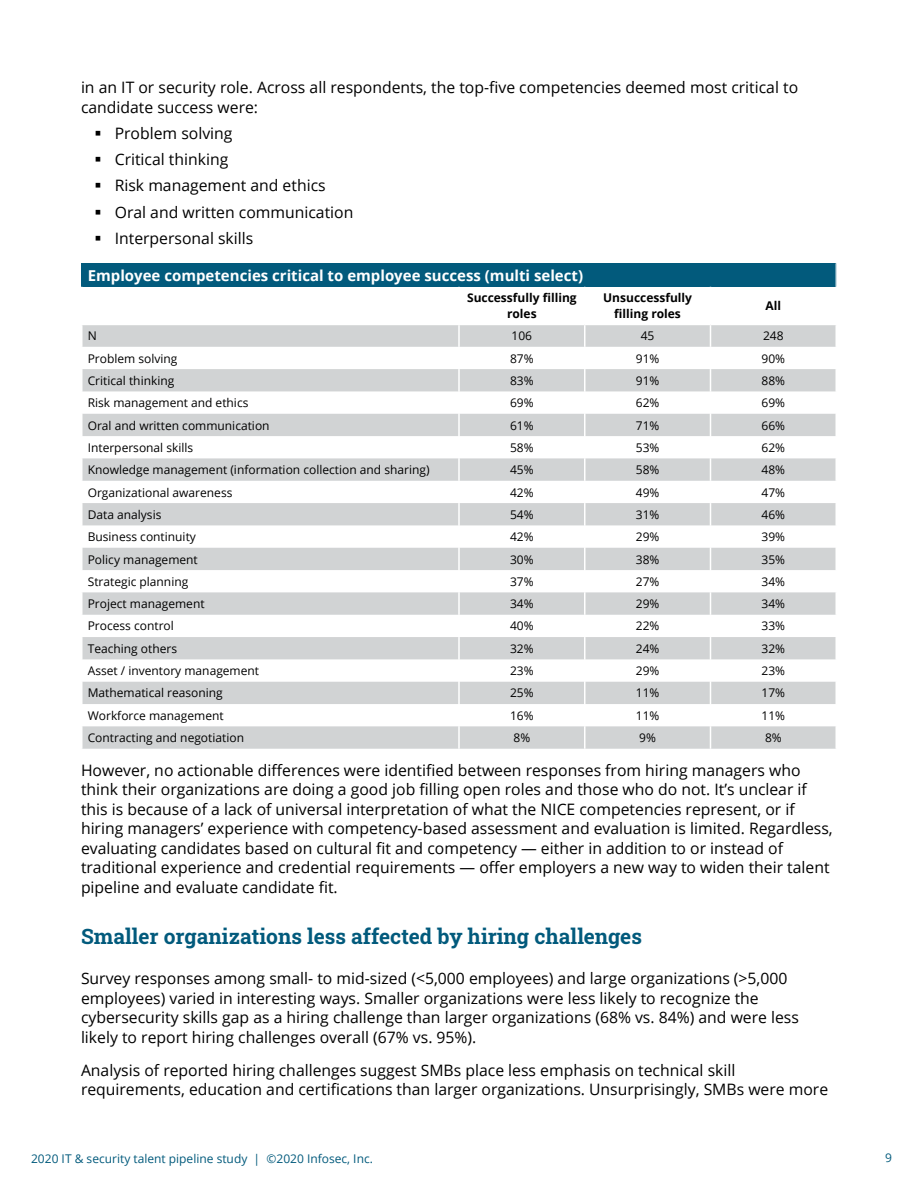
<style>
.page{position:relative;width:918px;height:1188px;background:#fff}
.page>*{position:absolute;margin:0;border:0;box-sizing:border-box;transform-origin:0 0}
.t1{font:21px "Roboto Slab";color:#025a7c}
.body{font:15.75px/19.5px "Open Sans";color:#000}
.table_header{font:700 15px "Open Sans";color:#fff}
.table_copy{font:12px "Open Sans";color:#000}
.t2{font:12px "Open Sans";color:#025a7c}
.table_copy-2{font:700 12px/16.5px "Open Sans";color:#000;text-align:center}
</style>
<div class="page">
<div style="left:82px;top:263px;width:754px;height:24px;background:#025a7c"></div>
<svg style="left:82px;top:325px;width:754px;height:424px;fill:#d5d6d7"></svg>
<svg style="left:836px;top:263px;width:1px;height:24px"></svg>
<hr style="left:458px;top:325px;width:2px;height:22px;background:#fff">
<hr style="left:458px;top:347px;width:2px;height:22px;background:#fff">
<hr style="left:458px;top:369px;width:2px;height:22px;background:#fff">
<hr style="left:458px;top:391px;width:2px;height:23px;background:#fff">
<hr style="left:458px;top:414px;width:2px;height:22px;background:#fff">
<hr style="left:458px;top:436px;width:2px;height:22px;background:#fff">
<hr style="left:458px;top:458px;width:2px;height:23px;background:#fff">
<hr style="left:458px;top:481px;width:2px;height:22px;background:#fff">
<hr style="left:458px;top:503px;width:2px;height:22px;background:#fff">
<hr style="left:458px;top:525px;width:2px;height:23px;background:#fff">
<hr style="left:458px;top:548px;width:2px;height:22px;background:#fff">
<hr style="left:458px;top:570px;width:2px;height:22px;background:#fff">
<hr style="left:458px;top:592px;width:2px;height:23px;background:#fff">
<hr style="left:458px;top:615px;width:2px;height:22px;background:#fff">
<hr style="left:458px;top:637px;width:2px;height:22px;background:#fff">
<hr style="left:458px;top:659px;width:2px;height:23px;background:#fff">
<hr style="left:458px;top:682px;width:2px;height:22px;background:#fff">
<hr style="left:458px;top:704px;width:2px;height:22px;background:#fff">
<hr style="left:458px;top:726px;width:2px;height:23px;background:#fff">
<svg style="left:584px;top:325px;width:1px;height:424px"></svg>
<svg style="left:710px;top:325px;width:1px;height:424px"></svg>
<p class="body" style="left:81px;top:77px;width:719px">in an IT or security role. Across all respondents, the top-five competencies deemed most critical to candidate success were:</p>
<p class="body" style="left:115px;top:123px;width:119px">Problem solving</p>
<p class="body" style="left:115px;top:149px;width:115px">Critical thinking</p>
<p class="body" style="left:115px;top:175px;width:212px">Risk management and ethics</p>
<p class="body" style="left:115px;top:202px;width:240px">Oral and written communication</p>
<p class="body" style="left:115px;top:228px;width:140px">Interpersonal skills</p>
<p class="table_header" style="left:88px;top:265px;width:497px">Employee competencies critical to employee success (multi select)</p>
<p class="table_copy-2" style="left:467px;top:289px;width:111px">Successfully filling roles</p>
<p class="table_copy-2" style="left:603px;top:289px;width:90px">Unsuccessfully filling roles</p>
<p class="table_copy-2" style="left:766px;top:297px;width:17px">All</p>
<p class="table_copy" style="left:88px;top:328px;width:11px">N</p>
<p class="table_copy" style="left:512px;top:328px;width:22px">106</p>
<p class="table_copy" style="left:641px;top:328px;width:15px">45</p>
<p class="table_copy" style="left:763px;top:328px;width:22px">248</p>
<p class="table_copy" style="left:88px;top:350px;width:91px">Problem solving</p>
<p class="table_copy" style="left:510px;top:350px;width:25px">87%</p>
<p class="table_copy" style="left:636px;top:350px;width:25px">91%</p>
<p class="table_copy" style="left:762px;top:350px;width:25px">90%</p>
<p class="table_copy" style="left:88px;top:372px;width:88px">Critical thinking</p>
<p class="table_copy" style="left:510px;top:372px;width:25px">83%</p>
<p class="table_copy" style="left:636px;top:372px;width:25px">91%</p>
<p class="table_copy" style="left:762px;top:372px;width:25px">88%</p>
<p class="table_copy" style="left:88px;top:395px;width:162px">Risk management and ethics</p>
<p class="table_copy" style="left:510px;top:395px;width:25px">69%</p>
<p class="table_copy" style="left:636px;top:395px;width:25px">62%</p>
<p class="table_copy" style="left:762px;top:395px;width:25px">69%</p>
<p class="table_copy" style="left:88px;top:417px;width:183px">Oral and written communication</p>
<p class="table_copy" style="left:510px;top:417px;width:25px">61%</p>
<p class="table_copy" style="left:636px;top:417px;width:25px">71%</p>
<p class="table_copy" style="left:762px;top:417px;width:25px">66%</p>
<p class="table_copy" style="left:88px;top:439px;width:107px">Interpersonal skills</p>
<p class="table_copy" style="left:510px;top:439px;width:25px">58%</p>
<p class="table_copy" style="left:636px;top:439px;width:25px">53%</p>
<p class="table_copy" style="left:762px;top:439px;width:25px">62%</p>
<p class="table_copy" style="left:88px;top:462px;width:343px">Knowledge management (information collection and sharing)</p>
<p class="table_copy" style="left:510px;top:462px;width:25px">45%</p>
<p class="table_copy" style="left:636px;top:462px;width:25px">58%</p>
<p class="table_copy" style="left:762px;top:462px;width:25px">48%</p>
<p class="table_copy" style="left:88px;top:484px;width:146px">Organizational awareness</p>
<p class="table_copy" style="left:510px;top:484px;width:25px">42%</p>
<p class="table_copy" style="left:636px;top:484px;width:25px">49%</p>
<p class="table_copy" style="left:762px;top:484px;width:25px">47%</p>
<p class="table_copy" style="left:88px;top:506px;width:75px">Data analysis</p>
<p class="table_copy" style="left:510px;top:506px;width:25px">54%</p>
<p class="table_copy" style="left:636px;top:506px;width:25px">31%</p>
<p class="table_copy" style="left:762px;top:506px;width:25px">46%</p>
<p class="table_copy" style="left:88px;top:529px;width:110px">Business continuity</p>
<p class="table_copy" style="left:510px;top:529px;width:25px">42%</p>
<p class="table_copy" style="left:636px;top:529px;width:25px">29%</p>
<p class="table_copy" style="left:762px;top:529px;width:25px">39%</p>
<p class="table_copy" style="left:88px;top:551px;width:112px">Policy management</p>
<p class="table_copy" style="left:510px;top:551px;width:25px">30%</p>
<p class="table_copy" style="left:636px;top:551px;width:25px">38%</p>
<p class="table_copy" style="left:762px;top:551px;width:25px">35%</p>
<p class="table_copy" style="left:88px;top:573px;width:102px">Strategic planning</p>
<p class="table_copy" style="left:510px;top:573px;width:25px">37%</p>
<p class="table_copy" style="left:636px;top:573px;width:25px">27%</p>
<p class="table_copy" style="left:762px;top:573px;width:25px">34%</p>
<p class="table_copy" style="left:88px;top:596px;width:118px">Project management</p>
<p class="table_copy" style="left:510px;top:596px;width:25px">34%</p>
<p class="table_copy" style="left:636px;top:596px;width:25px">29%</p>
<p class="table_copy" style="left:762px;top:596px;width:25px">34%</p>
<p class="table_copy" style="left:88px;top:618px;width:88px">Process control</p>
<p class="table_copy" style="left:510px;top:618px;width:25px">40%</p>
<p class="table_copy" style="left:636px;top:618px;width:25px">22%</p>
<p class="table_copy" style="left:762px;top:618px;width:25px">33%</p>
<p class="table_copy" style="left:88px;top:640px;width:91px">Teaching others</p>
<p class="table_copy" style="left:510px;top:640px;width:25px">32%</p>
<p class="table_copy" style="left:636px;top:640px;width:25px">24%</p>
<p class="table_copy" style="left:762px;top:640px;width:25px">32%</p>
<p class="table_copy" style="left:88px;top:663px;width:173px">Asset / inventory management</p>
<p class="table_copy" style="left:510px;top:663px;width:25px">23%</p>
<p class="table_copy" style="left:636px;top:663px;width:25px">29%</p>
<p class="table_copy" style="left:762px;top:663px;width:25px">23%</p>
<p class="table_copy" style="left:88px;top:685px;width:137px">Mathematical reasoning</p>
<p class="table_copy" style="left:510px;top:685px;width:25px">25%</p>
<p class="table_copy" style="left:636px;top:685px;width:25px">11%</p>
<p class="table_copy" style="left:762px;top:685px;width:25px">17%</p>
<p class="table_copy" style="left:88px;top:707px;width:138px">Workforce management</p>
<p class="table_copy" style="left:510px;top:707px;width:25px">16%</p>
<p class="table_copy" style="left:636px;top:707px;width:25px">11%</p>
<p class="table_copy" style="left:762px;top:707px;width:25px">11%</p>
<p class="table_copy" style="left:88px;top:730px;width:158px">Contracting and negotiation</p>
<p class="table_copy" style="left:514px;top:730px;width:18px">8%</p>
<p class="table_copy" style="left:639px;top:730px;width:18px">9%</p>
<p class="table_copy" style="left:765px;top:730px;width:18px">8%</p>
<p class="body" style="left:81px;top:760px;width:753px">However, no actionable differences were identified between responses from hiring managers who think their organizations are doing a good job filling open roles and those who do not. It’s unclear if this is because of a lack of universal interpretation of what the NICE competencies represent, or if hiring managers’ experience with competency-based assessment and evaluation is limited. Regardless, evaluating candidates based on cultural fit and competency — either in addition to or instead of traditional experience and credential requirements — offer employers a new way to widen their talent pipeline and evaluate candidate fit.</p>
<p class="t1" style="left:81px;top:922px;width:562px">Smaller organizations less affected by hiring challenges</p>
<p class="body" style="left:81px;top:968px;width:719px">Survey responses among small- to mid-sized (&lt;5,000 employees) and large organizations (&gt;5,000 employees) varied in interesting ways. Smaller organizations were less likely to recognize the cybersecurity skills gap as a hiring challenge than larger organizations (68% vs. 84%) and were less likely to report hiring challenges overall (67% vs. 95%).</p>
<p class="body" style="left:81px;top:1060px;width:749px">Analysis of reported hiring challenges suggest SMBs place less emphasis on technical skill requirements, education and certifications than larger organizations. Unsurprisingly, SMBs were more</p>
<p class="t2" style="left:31px;top:1151px;width:343px">2020 IT &amp; security talent pipeline study | ©2020 Infosec, Inc.</p>
<p class="t2" style="left:885px;top:1150px;width:8px">9</p>
</div>
